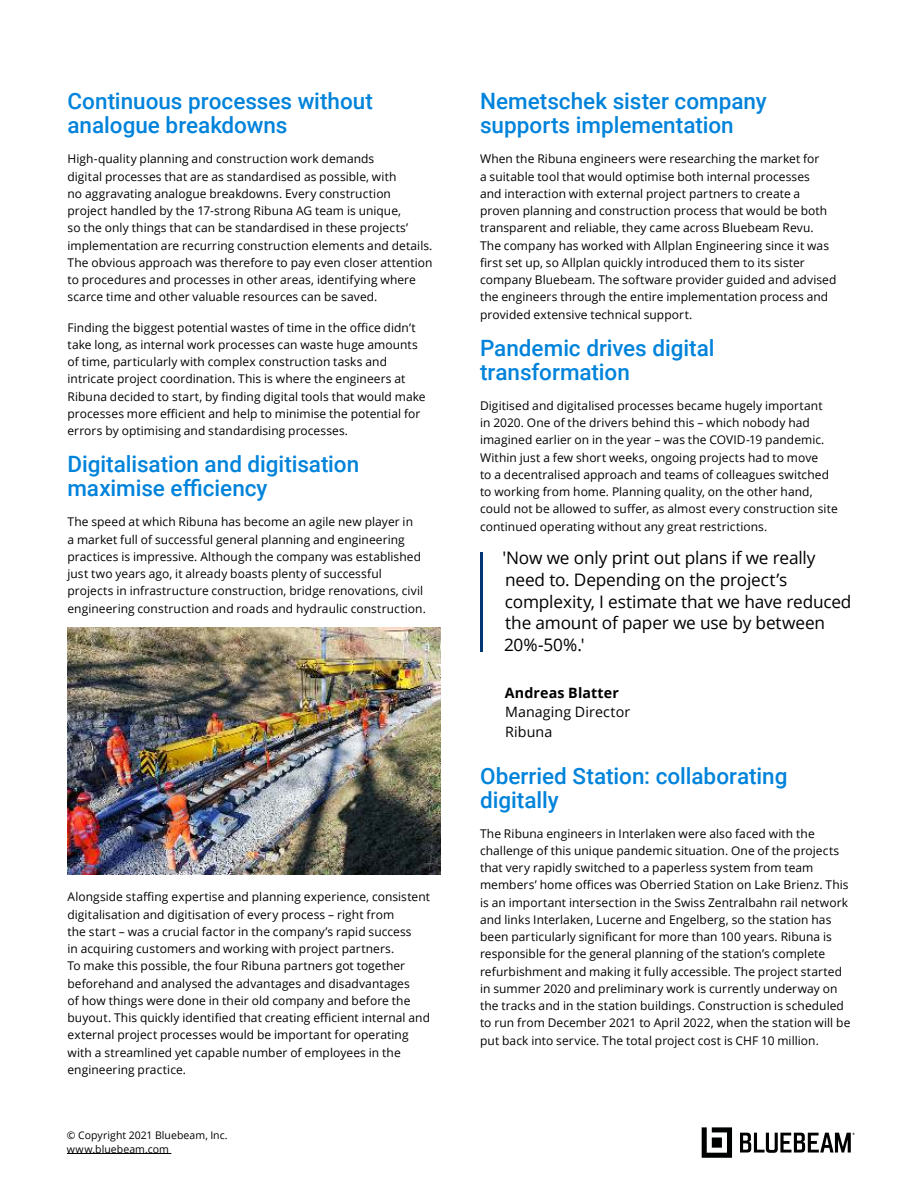
<style>
.page{position:relative;width:918px;height:1188px;background:#fff}
.page>*{position:absolute;margin:0;border:0;box-sizing:border-box;transform-origin:0 0}
.t1{font:500 22.5px/24px "Roboto";color:#0083db}
.t2{font:17.25px/21.8px "Open Sans";letter-spacing:-.01em;color:#000}
.t3{font:14.25px/19.5px "Open Sans";letter-spacing:.005em;color:#000}
.t4{font:700 14.25px "Open Sans";letter-spacing:.01em;color:#000}
.t5{font:12px/17.2px "Open Sans";letter-spacing:.005em;color:#000}
.t6{font:10.5px/13.5px "Open Sans";letter-spacing:.005em;color:#000}
</style>
<div class="page">
<hr style="left:67px;top:1153px;width:104px;height:1px;background:#000">
<svg style="left:702px;top:1127px;width:30px;height:31px"></svg>
<svg style="left:740px;top:1133px;width:115px;height:20px"></svg>
<img style="left:68px;top:627px;width:372px;height:248px">
<hr style="left:480px;top:552px;width:2px;height:100px;background:#003671">
<h1 class="t1" style="left:68px;top:91px;width:307px">Continuous processes without analogue breakdowns</h1>
<p class="t5" style="left:68px;top:152px;width:367px">High-quality planning and construction work demands<br>digital processes that are as standardised as possible, with<br>no aggravating analogue breakdowns. Every construction project handled by the 17-strong Ribuna AG team is unique,<br>so the only things that can be standardised in these projects’ implementation are recurring construction elements and details.<br>The obvious approach was therefore to pay even closer attention to procedures and processes in other areas, identifying where scarce time and other valuable resources can be saved.</p>
<p class="t5" style="left:68px;top:318px;width:360px">Finding the biggest potential wastes of time in the office didn’t take long, as internal work processes can waste huge amounts of time, particularly with complex construction tasks and intricate project coordination. This is where the engineers at Ribuna decided to start, by finding digital tools that would make processes more efficient and help to minimise the potential for errors by optimising and standardising processes.</p>
<h1 class="t1" style="left:68px;top:454px;width:293px">Digitalisation and digitisation maximise efficiency</h1>
<p class="t5" style="left:68px;top:515px;width:360px">The speed at which Ribuna has become an agile new player in<br>a market full of successful general planning and engineering practices is impressive. Although the company was established just two years ago, it already boasts plenty of successful projects in infrastructure construction, bridge renovations, civil engineering construction and roads and hydraulic construction.</p>
<p class="t5" style="left:68px;top:888px;width:364px">Alongside staffing expertise and planning experience, consistent digitalisation and digitisation of every process – right from<br>the start – was a crucial factor in the company’s rapid success<br>in acquiring customers and working with project partners.<br>To make this possible, the four Ribuna partners got together beforehand and analysed the advantages and disadvantages<br>of how things were done in their old company and before the buyout. This quickly identified that creating efficient internal and external project processes would be important for operating with a streamlined yet capable number of employees in the engineering practice.</p>
<p class="t6" style="left:67px;top:1130px;width:162px">© Copyright 2021 Bluebeam, Inc. www.bluebeam.com</p>
<h1 class="t1" style="left:480px;top:91px;width:288px">Nemetschek sister company supports implementation</h1>
<p class="t5" style="left:480px;top:152px;width:358px">When the Ribuna engineers were researching the market for<br>a suitable tool that would optimise both internal processes<br>and interaction with external project partners to create a proven planning and construction process that would be both transparent and reliable, they came across Bluebeam Revu.<br>The company has worked with Allplan Engineering since it was first set up, so Allplan quickly introduced them to its sister company Bluebeam. The software provider guided and advised the engineers through the entire implementation process and provided extensive technical support.</p>
<h1 class="t1" style="left:480px;top:337px;width:236px">Pandemic drives digital transformation</h1>
<p class="t5" style="left:480px;top:397px;width:359px">Digitised and digitalised processes became hugely important<br>in 2020. One of the drivers behind this – which nobody had imagined earlier on in the year – was the COVID-19 pandemic.<br>Within just a few short weeks, ongoing projects had to move<br>to a decentralised approach and teams of colleagues switched to working from home. Planning quality, on the other hand, could not be allowed to suffer, as almost every construction site continued operating without any great restrictions.</p>
<h2 class="t2" style="left:502px;top:549px;width:351px">'Now we only print out plans if we really need to. Depending on the project’s complexity, I estimate that we have reduced the amount of paper we use by between<br>20%-50%.'</h2>
<p class="t4" style="left:505px;top:684px;width:116px">Andreas Blatter</p>
<p class="t3" style="left:505px;top:702px;width:127px">Managing Director<br>Ribuna</p>
<h1 class="t1" style="left:480px;top:765px;width:309px">Oberried Station: collaborating digitally</h1>
<p class="t5" style="left:480px;top:826px;width:372px">The Ribuna engineers in Interlaken were also faced with the challenge of this unique pandemic situation. One of the projects that very rapidly switched to a paperless system from team members’ home offices was Oberried Station on Lake Brienz. This is an important intersection in the Swiss Zentralbahn rail network and links Interlaken, Lucerne and Engelberg, so the station has been particularly significant for more than 100 years. Ribuna is responsible for the general planning of the station’s complete refurbishment and making it fully accessible. The project started in summer 2020 and preliminary work is currently underway on the tracks and in the station buildings. Construction is scheduled to run from December 2021 to April 2022, when the station will be put back into service. The total project cost is CHF 10 million.</p>
</div>
